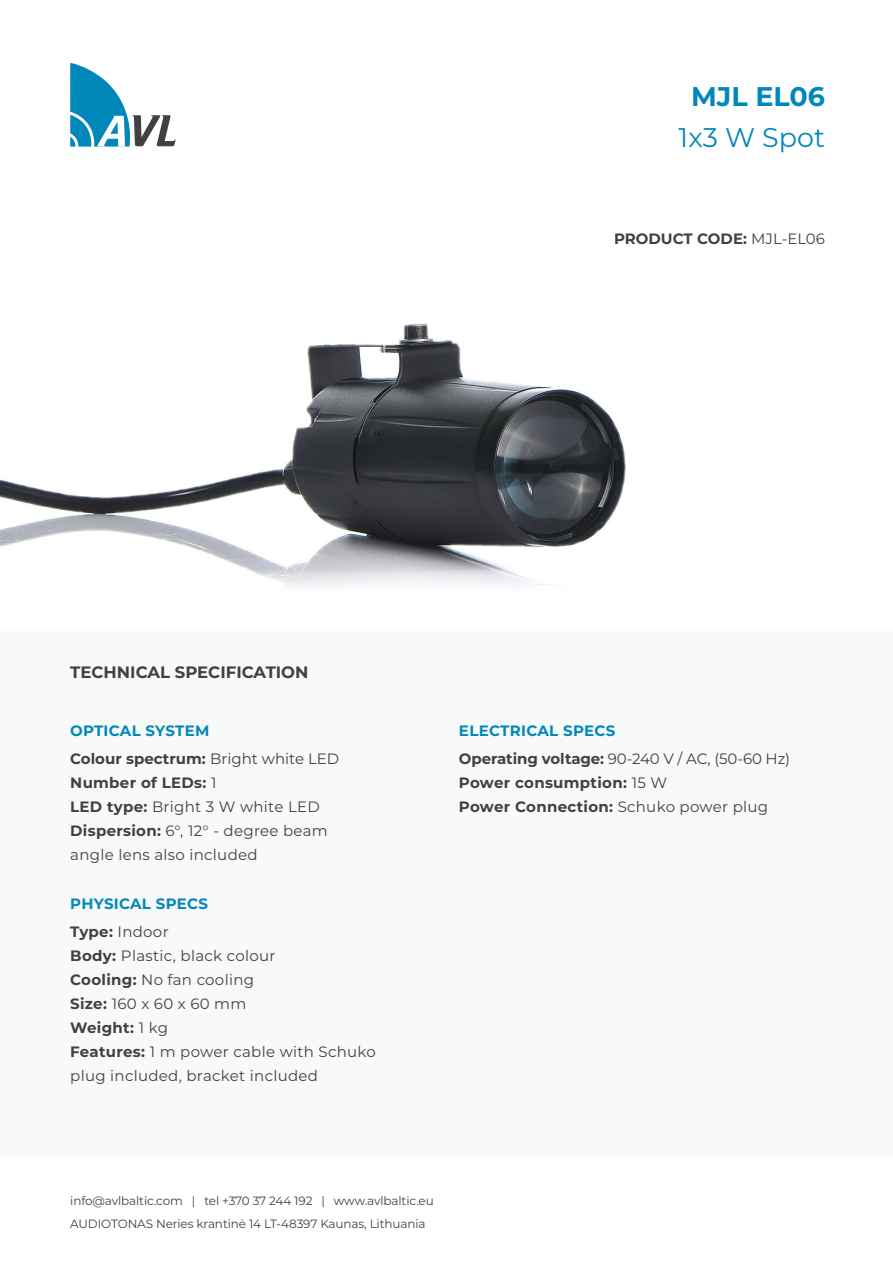
<style>
.page{position:relative;width:893px;height:1263px;background:#fff}
.page>*{position:absolute;margin:0;border:0;box-sizing:border-box;transform-origin:0 0}
.t1{font:27px "Montserrat";color:#08b}
.t2{font:700 27px "Montserrat";color:#08b}
.t3{font:700 16.5px "Montserrat";color:#414042}
.t4{font:15px/24px "Montserrat";letter-spacing:.02em;color:#414042}
.t5{font:700 15px/28.2px "Montserrat";letter-spacing:.01em;color:#414042}
.t6{font:15px/28.2px "Montserrat";letter-spacing:-.01em;color:#414042}
.t7{font:700 15px/28.2px "Montserrat";letter-spacing:.02em;color:#08b}
.t8{font:12px/22.5px "Montserrat";letter-spacing:-.01em;color:#414042}
.s1{font-weight:400}
.s2{color:#08b}
.s3{font-weight:700}
.s4{color:#414042}
.s5{font-weight:400;color:#414042}
.s6{font-weight:700;color:#08b}
</style>
<div class="page">
<img style="left:0;top:323px;width:626px;height:264px">
<div style="left:0;top:631px;width:893px;height:526px;background:#f8f9f9"></div>
<svg style="left:70px;top:63px;width:106px;height:84px"></svg>
<h1 class="t2" style="left:691px;top:77px;width:135px">MJL EL06</h1>
<h1 class="t1" style="left:679px;top:118px;width:148px">1x3 W Spot</h1>
<p class="t5" style="left:614px;top:224px;width:212px">PRODUCT CODE: <span class="s1">MJL-EL06</span></p>
<p class="t3" style="left:70px;top:660px;width:240px">TECHNICAL SPECIFICATION</p>
<p class="t5" style="left:70px;top:715px;width:270px"><span class="s2">OPTICAL SYSTEM<br></span>Colour spectrum: <span class="s1">Bright white LED</span></p>
<p class="t4" style="left:70px;top:770px;width:259px"><span class="s3">Number of LEDs:</span> 1<br><span class="s3">LED type:</span> Bright 3 W white LED<br><span class="s3">Dispersion:</span> 6°, 12° - degree beam angle lens also included</p>
<p class="t7" style="left:70px;top:889px;width:139px">PHYSICAL SPECS<br><span class="s4">Type:</span> <span class="s5">Indoor</span></p>
<p class="t4" style="left:70px;top:943px;width:307px"><span class="s3">Body:</span> Plastic, black colour<br><span class="s3">Cooling:</span> No fan cooling<br><span class="s3">Size:</span> 160 x 60 x 60 mm<br><span class="s3">Weight:</span> 1 kg<br><span class="s3">Features:</span> 1 m power cable with Schuko plug included, bracket included</p>
<p class="t6" style="left:459px;top:716px;width:333px"><span class="s6">ELECTRICAL SPECS<br></span><span class="s3">Operating voltage:</span> 90-240 V / AC, (50-60 Hz)</p>
<p class="t5" style="left:459px;top:770px;width:311px;line-height:24px">Power consumption: <span class="s1">15 W<br></span>Power Connection: <span class="s1">Schuko power plug</span></p>
<p class="t8" style="left:70px;top:1189px;width:365px">info@avlbaltic.com | tel +370 37 244 192 | www.avlbaltic.eu<br>AUDIOTONAS Neries krantinė 14 LT-48397 Kaunas, Lithuania</p>
</div>
